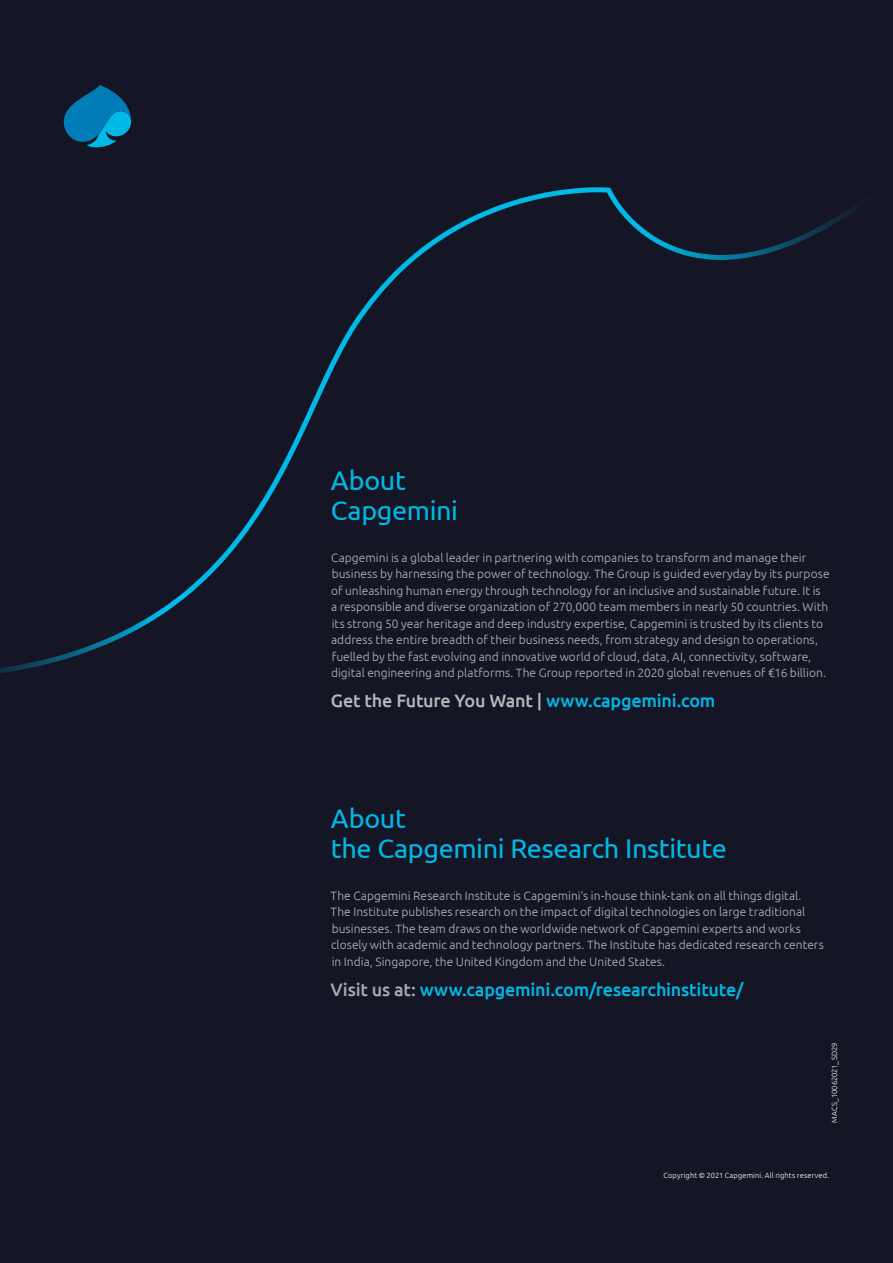
<style>
.page{position:relative;width:893px;height:1263px;background:#151625}
.page>*{position:absolute;margin:0;border:0;box-sizing:border-box;transform-origin:0 0}
.t1{font:27px/30px "Ubuntu";letter-spacing:-.015em;color:#00b9e7}
.t2{font:500 18px "Ubuntu";letter-spacing:-.01em;color:#00b9e7}
.t3{font:500 18px "Ubuntu";letter-spacing:-.015em;color:#b8b6bb}
.t4{font:300 12px/16.5px "Ubuntu";letter-spacing:.005em;color:#b8b6bb}
.t5{font:300 7.5px "Ubuntu";letter-spacing:.015em;color:#fff}
.s1{color:#00b9e7}
.s2{color:#aaa7ae}
</style>
<div class="page">
<svg style="left:0;top:147px;width:856px;height:526px"></svg>
<svg style="left:64px;top:85px;width:67px;height:62px"></svg>
<h1 class="t1" style="left:331px;top:464px;width:129px">About<br>Capgemini</h1>
<p class="t4" style="left:331px;top:549px;width:500px">Capgemini is a global leader in partnering with companies to transform and manage their business by harnessing the power of technology. The Group is guided everyday by its purpose of unleashing human energy through technology for an inclusive and sustainable future. It is a responsible and diverse organization of 270,000 team members in nearly 50 countries. With its strong 50 year heritage and deep industry expertise, Capgemini is trusted by its clients to address the entire breadth of their business needs, from strategy and design to operations, fuelled by the fast evolving and innovative world of cloud, data, AI, connectivity, software, digital engineering and platforms. The Group reported in 2020 global revenues of €16 billion.</p>
<h2 class="t3" style="left:331px;top:689px;width:386px">Get the Future You Want | <span class="s1">www.capgemini.com</span></h2>
<h1 class="t1" style="left:331px;top:802px;width:397px">About<br>the Capgemini Research Institute</h1>
<p class="t4" style="left:331px;top:887px;width:495px">The Capgemini Research Institute is Capgemini’s in-house think-tank on all things digital.<br>The Institute publishes research on the impact of digital technologies on large traditional businesses. The team draws on the worldwide network of Capgemini experts and works closely with academic and technology partners. The Institute has dedicated research centers in India, Singapore, the United Kingdom and the United States.</p>
<h2 class="t2" style="left:330px;top:978px;width:414px"><span class="s2">Visit us at:</span> www.capgemini.com/researchinstitute/</h2>
<p class="t5" style="left:830px;top:1123px;width:81px;rotate:-90deg">MACS_10062021_SD29</p>
<p class="t5" style="left:663px;top:1171px;width:167px">Copyright © 2021 Capgemini. All rights reserved.</p>
</div>
